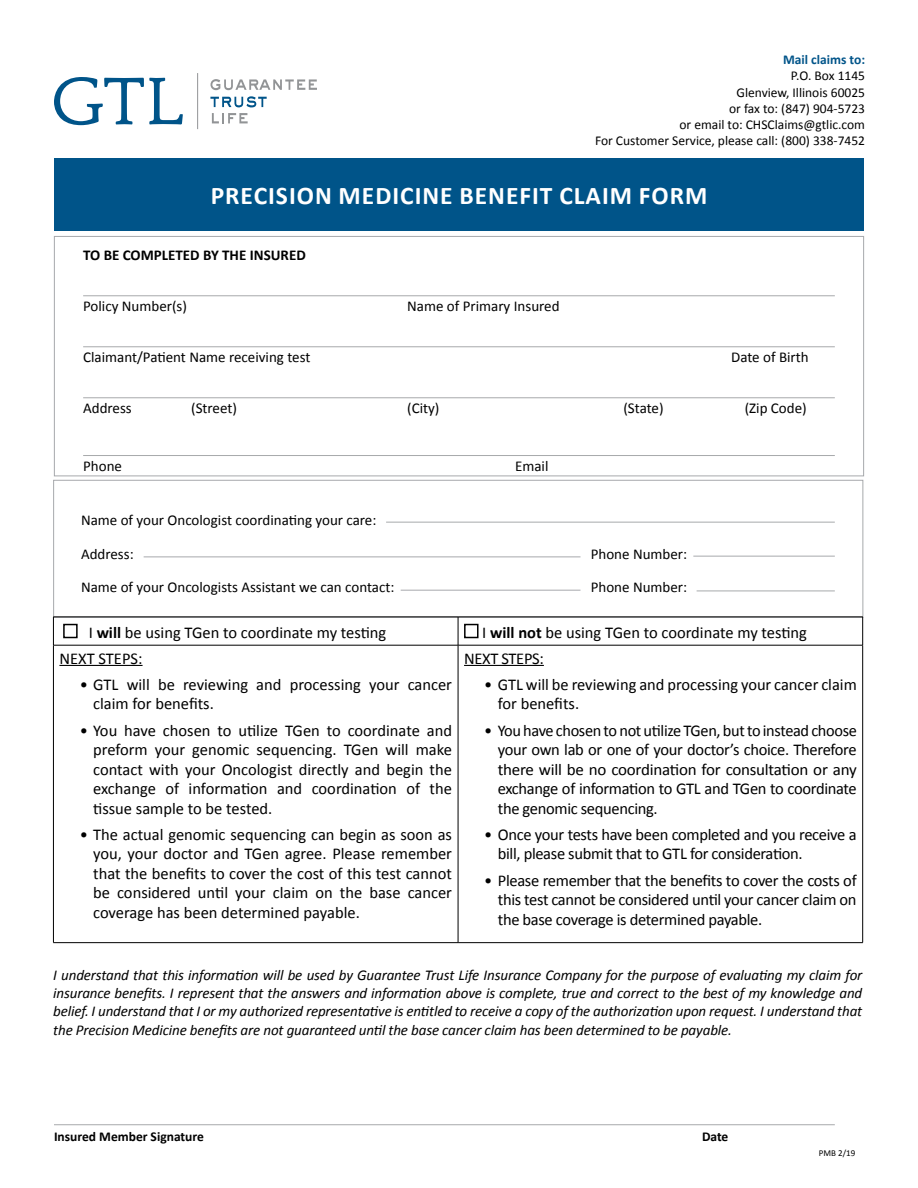
<style>
.page{position:relative;width:918px;height:1188px;background:#fff}
.page>*{position:absolute;margin:0;border:0;box-sizing:border-box;transform-origin:0 0}
.t1{font:700 25.5px "Calibri";letter-spacing:.04em;color:#fff}
.t2{font:16.5px/19.5px "Calibri";letter-spacing:-.01em;color:#000;text-align:justify}
.t3{font:italic 15px/18px "Calibri";letter-spacing:-.01em;color:#000;text-align:justify}
.t4{font:15px "Calibri";color:#000}
.t5{font:700 15px "Calibri";color:#000}
.t6{font:13.5px/16.2px "Calibri";color:#000;text-align:right}
.t7{font:700 13.5px "Calibri";color:#000}
.t8{font:700 13.5px "Calibri";color:#005489}
.t9{font:9px "Calibri";color:#000}
.s1{font-weight:700}
</style>
<div class="page">
<svg style="left:54px;top:77px;width:129px;height:48px"></svg>
<svg style="left:211px;top:79px;width:106px;height:11px"></svg>
<svg style="left:210px;top:96px;width:57px;height:11px"></svg>
<svg style="left:212px;top:113px;width:36px;height:10px"></svg>
<hr style="left:197px;top:73px;width:1px;height:56px;background:#929496">
<div style="left:54px;top:158px;width:810px;height:73px;background:#005489"></div>
<div style="left:54px;top:236px;width:810px;height:240px;border:1px solid #a7a9ac"></div>
<hr style="left:83px;top:295px;width:752px;height:1px;background:#a7a9ac">
<hr style="left:83px;top:346px;width:752px;height:1px;background:#a7a9ac">
<hr style="left:83px;top:397px;width:752px;height:1px;background:#a7a9ac">
<hr style="left:83px;top:455px;width:752px;height:1px;background:#a7a9ac">
<div style="left:53px;top:480px;width:810px;height:138px;border:1px solid #a7a9ac"></div>
<hr style="left:54px;top:1124px;width:781px;height:1px;background:#a7a9ac">
<hr style="left:386px;top:522px;width:449px;height:1px;background:#a7a9ac">
<hr style="left:144px;top:557px;width:436px;height:1px;background:#a7a9ac">
<hr style="left:693px;top:556px;width:142px;height:1px;background:#a7a9ac">
<hr style="left:401px;top:590px;width:179px;height:1px;background:#a7a9ac">
<hr style="left:53px;top:617px;width:405px;height:1px;background:#000">
<svg style="left:53px;top:617px;width:1px;height:28px"></svg>
<hr style="left:458px;top:617px;width:405px;height:1px;background:#000">
<svg style="left:458px;top:617px;width:1px;height:28px"></svg>
<svg style="left:862px;top:617px;width:1px;height:28px"></svg>
<hr style="left:53px;top:645px;width:405px;height:1px;background:#000">
<hr style="left:53px;top:645px;width:1px;height:297px;background:#000">
<hr style="left:458px;top:645px;width:405px;height:1px;background:#000">
<hr style="left:458px;top:645px;width:1px;height:297px;background:#000">
<hr style="left:862px;top:645px;width:1px;height:297px;background:#000">
<hr style="left:53px;top:942px;width:405px;height:1px;background:#000">
<hr style="left:458px;top:942px;width:405px;height:1px;background:#000">
<div style="left:63px;top:624px;width:15px;height:14px;border:2px solid #000"></div>
<div style="left:464px;top:624px;width:15px;height:14px;border:2px solid #000"></div>
<hr style="left:59px;top:665px;width:84px;height:1px;background:#000">
<hr style="left:464px;top:665px;width:80px;height:1px;background:#000">
<hr style="left:697px;top:591px;width:138px;height:1px;background:#a7a9ac">
<p class="t8" style="left:783px;top:51px;width:84px">Mail claims to:</p>
<p class="t6" style="left:595px;top:68px;width:272px">P.O. Box 1145<br>Glenview, Illinois 60025<br>or fax to: (847) 904-5723<br>or email to: CHSClaims@gtlic.com<br>For Customer Service, please call: (800) 338-7452</p>
<h1 class="t1" style="left:211px;top:180px;width:498px">PRECISION MEDICINE BENEFIT CLAIM FORM</h1>
<p class="t5" style="left:83px;top:246px;width:224px">TO BE COMPLETED BY THE INSURED</p>
<p class="t4" style="left:83px;top:297px;width:105px">Policy Number(s)</p>
<p class="t4" style="left:407px;top:297px;width:154px">Name of Primary Insured</p>
<p class="t4" style="left:83px;top:348px;width:229px">Claimant/Patient Name receiving test</p>
<p class="t4" style="left:731px;top:348px;width:79px">Date of Birth</p>
<p class="t4" style="left:83px;top:399px;width:50px">Address</p>
<p class="t4" style="left:191px;top:399px;width:47px">(Street)</p>
<p class="t4" style="left:407px;top:399px;width:34px">(City)</p>
<p class="t4" style="left:623px;top:399px;width:42px">(State)</p>
<p class="t4" style="left:745px;top:399px;width:64px">(Zip Code)</p>
<p class="t4" style="left:83px;top:457px;width:40px">Phone</p>
<p class="t4" style="left:515px;top:457px;width:35px">Email</p>
<p class="t4" style="left:81px;top:511px;width:297px">Name of your Oncologist coordinating your care:</p>
<p class="t4" style="left:81px;top:544px;width:54px">Address:</p>
<p class="t4" style="left:591px;top:544px;width:98px">Phone Number:</p>
<p class="t4" style="left:81px;top:578px;width:315px">Name of your Oncologists Assistant we can contact:</p>
<p class="t4" style="left:591px;top:578px;width:98px">Phone Number:</p>
<p class="t2" style="left:89px;top:623px;width:299px">I <span class="s1">will</span> be using TGen to coordinate my testing</p>
<p class="t2" style="left:482px;top:623px;width:326px">I <span class="s1">will not</span> be using TGen to coordinate my testing</p>
<p class="t2" style="left:59px;top:648px;width:85px">NEXT STEPS:</p>
<p class="t2" style="left:93px;top:674px;width:360px;text-indent:-13px">• GTL will be reviewing and processing your cancer claim for benefits.</p>
<p class="t2" style="left:93px;top:720px;width:360px;text-indent:-13px">• You have chosen to utilize TGen to coordinate and preform your genomic sequencing. TGen will make contact with your Oncologist directly and begin the exchange of information and coordination of the tissue sample to be tested.</p>
<p class="t2" style="left:93px;top:824px;width:360px;text-indent:-13px">• The actual genomic sequencing can begin as soon as you, your doctor and TGen agree. Please remember that the benefits to cover the cost of this test cannot be considered until your claim on the base cancer coverage has been determined payable.</p>
<p class="t2" style="left:464px;top:648px;width:81px">NEXT STEPS:</p>
<p class="t2" style="left:498px;top:674px;width:361px;text-indent:-14px">• GTL will be reviewing and processing your cancer claim for benefits.</p>
<p class="t2" style="left:498px;top:720px;width:361px;text-indent:-13px">• You have chosen to not utilize TGen, but to instead choose your own lab or one of your doctor’s choice. Therefore there will be no coordination for consultation or any exchange of information to GTL and TGen to coordinate the genomic sequencing.</p>
<p class="t2" style="left:498px;top:824px;width:360px;text-indent:-13px">• Once your tests have been completed and you receive a bill, please submit that to GTL for consideration.</p>
<p class="t2" style="left:498px;top:870px;width:360px;text-indent:-13px">• Please remember that the benefits to cover the costs of this test cannot be considered until your cancer claim on the base coverage is determined payable.</p>
<p class="t3" style="left:53px;top:965px;width:811px">I understand that this information will be used by Guarantee Trust Life Insurance Company for the purpose of evaluating my claim for insurance benefits. I represent that the answers and information above is complete, true and correct to the best of my knowledge and belief. I understand that I or my authorized representative is entitled to receive a copy of the authorization upon request. I understand that</p>
<p class="t3" style="left:53px;top:1021px;width:680px">the Precision Medicine benefits are not guaranteed until the base cancer claim has been determined to be payable.</p>
<p class="t7" style="left:54px;top:1128px;width:151px">Insured Member Signature</p>
<p class="t7" style="left:702px;top:1128px;width:28px">Date</p>
<p class="t9" style="left:819px;top:1147px;width:38px">PMB 2/19</p>
</div>
